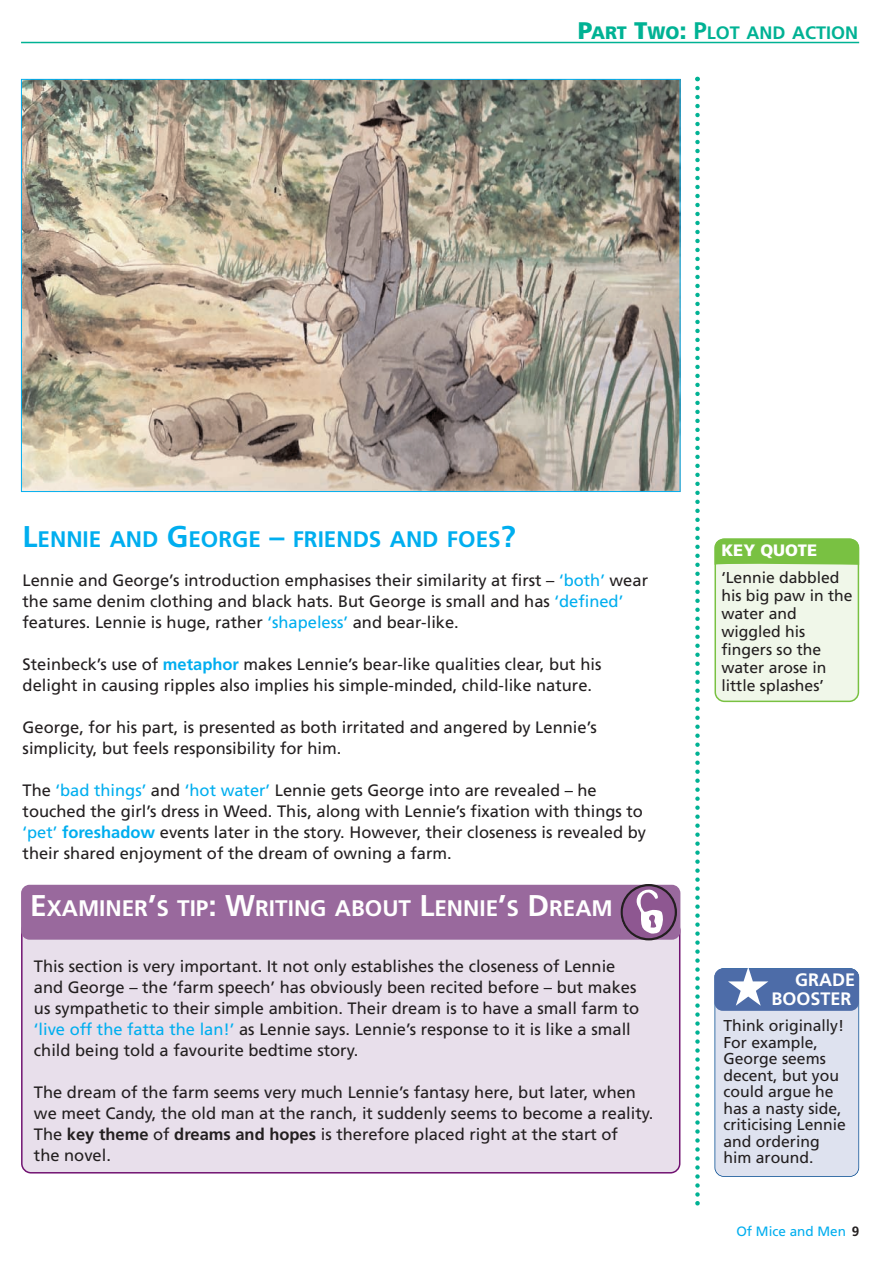
<style>
.page{position:relative;width:893px;height:1263px;background:#fff}
.page>*{position:absolute;margin:0;border:0;box-sizing:border-box;transform-origin:0 0}
.t1{font:700 22.5px "Frutiger";color:#fff}
.t2{font:700 22.5px "Frutiger";color:#00aeef}
.t3{font:700 18px "Frutiger";color:#00b294}
.t4{font:700 18px "Frutiger";color:#fff}
.t5{font:16.5px/21px "Frutiger";color:#231f20}
.t6{font:900 16.5px "Frutiger";color:#fff}
.t7{font:15.75px/16.5px "Frutiger";color:#231f20}
.t8{font:13.5px "Frutiger";color:#00aeef}
.s1{font-weight:900;font-size:24px}
.s2{font-weight:900}
.s3{font-size:24px}
.s4{font-size:30px}
.s5{color:#00aeef}
.s6{font-weight:700;color:#00aeef}
.s7{font-weight:700}
.s8{font-weight:700;color:#231f20}
</style>
<div class="page">
<svg style="left:695px;top:77px;width:4px;height:1129px"></svg>
<img style="left:23px;top:81px;width:655px;height:409px">
<div style="left:21px;top:934px;width:659px;height:240px;background:#e8dfeb"></div>
<svg style="left:714px;top:539px;width:145px;height:163px;background:#dbedcc"></svg>
<hr style="left:21px;top:42px;width:838px;height:1px;background:#00b294">
<div style="left:21px;top:885px;width:659px;height:55px;background:#99699d;border-radius:9px"></div>
<svg style="left:620px;top:884px;width:57px;height:56px"></svg>
<div style="left:714px;top:969px;width:144px;height:207px;background:#dee2ef;border-radius:9px"></div>
<div style="left:714px;top:968px;width:145px;height:209px;border:2px solid #014990;border-radius:9px"></div>
<div style="left:714px;top:969px;width:144px;height:42px;background:#4d6ca8;border-radius:9px"></div>
<p class="t3" style="left:577px;top:26px;width:282px"><span class="s1">P</span><span class="s2">ART</span> <span class="s1">T</span><span class="s2">WO</span><span class="s1">:</span> <span class="s3">P</span>LOT AND ACTION</p>
<h1 class="t2" style="left:23px;top:530px;width:494px"><span class="s4">L</span>ENNIE AND <span class="s4">G</span>EORGE <span class="s4">–</span> FRIENDS AND FOES<span class="s4">?</span></h1>
<p class="t5" style="left:23px;top:571px;width:627px">Lennie and George’s introduction emphasises their similarity at first – <span class="s5">‘both’</span> wear the same denim clothing and black hats. But George is small and has <span class="s5">‘defined’ </span>features. Lennie is huge, rather <span class="s5">‘shapeless’</span> and bear-like.</p>
<p class="t5" style="left:23px;top:655px;width:580px">Steinbeck’s use of <span class="s6">metaphor</span> makes Lennie’s bear-like qualities clear, but his delight in causing ripples also implies his simple-minded, child-like nature.</p>
<p class="t5" style="left:23px;top:718px;width:575px">George, for his part, is presented as both irritated and angered by Lennie’s simplicity, but feels responsibility for him.</p>
<p class="t5" style="left:23px;top:781px;width:625px">The <span class="s5">‘bad things’</span> and <span class="s5">‘hot water’</span> Lennie gets George into are revealed – he touched the girl’s dress in Weed. This, along with Lennie’s fixation with things to <span class="s5">‘pet’</span> <span class="s6">foreshadow</span> events later in the story. However, their closeness is revealed by their shared enjoyment of the dream of owning a farm.</p>
<h1 class="t1" style="left:30px;top:899px;width:584px"><span class="s4">E</span>XAMINER<span class="s4">’</span>S TIP<span class="s4">: W</span>RITING ABOUT <span class="s4">L</span>ENNIE<span class="s4">’</span>S <span class="s4">D</span>REAM</h1>
<p class="t5" style="left:34px;top:957px;width:607px">This section is very important. It not only establishes the closeness of Lennie and George – the ‘farm speech’ has obviously been recited before – but makes us sympathetic to their simple ambition. Their dream is to have a small farm to <span class="s5">‘live off the fatta the lan!’</span> as Lennie says. Lennie’s response to it is like a small child being told a favourite bedtime story.</p>
<p class="t5" style="left:34px;top:1083px;width:621px">The dream of the farm seems very much Lennie’s fantasy here, but later, when we meet Candy, the old man at the ranch, it suddenly seems to become a reality.<br>The <span class="s7">key theme</span> of <span class="s7">dreams and hopes</span> is therefore placed right at the start of<br>the novel.</p>
<p class="t6" style="left:721px;top:544px;width:97px">KEY QUOTE</p>
<p class="t7" style="left:721px;top:569px;width:133px;line-height:18px">‘Lennie dabbled his big paw in the water and wiggled his fingers so the water arose in little splashes’</p>
<p class="t4" style="left:726px;top:992px;width:127px">★BOOSTER</p>
<p class="t4" style="left:795px;top:972px;width:61px">GRADE</p>
<p class="t7" style="left:723px;top:1019px;width:124px">Think originally!<br>For example,<br>George seems decent, but you could argue he has a nasty side, criticising Lennie and ordering him around.</p>
<p class="t8" style="left:736px;top:1226px;width:124px">Of Mice and Men <span class="s8">9</span></p>
</div>
